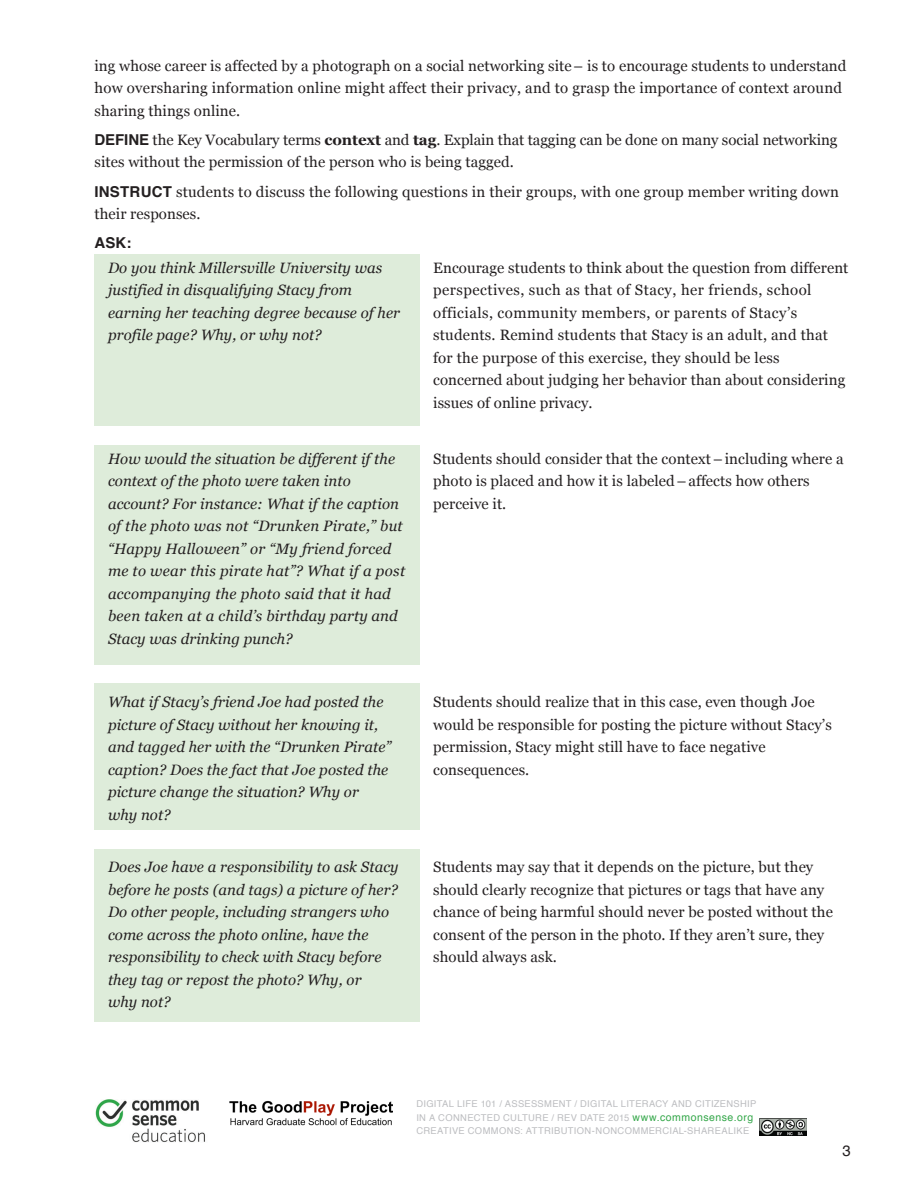
<style>
.page{position:relative;width:918px;height:1188px;background:#fff}
.page>*{position:absolute;margin:0;border:0;box-sizing:border-box;transform-origin:0 0}
.Text{font:15px/22.5px "Georgia";letter-spacing:.005em;color:#231f20}
.Text-2{font:italic 15px/22.5px "Georgia";letter-spacing:.005em;color:#231f20}
.Text-3{font:700 15px "Helvetica";color:#231f20}
.t1{font:15px "Helvetica";color:#231f20}
.t2{font:9.3px/13.5px "Helvetica";letter-spacing:.035em;color:#bcbdc0}
.s1{font-family:"Helvetica";font-weight:700}
.s2{font-weight:700}
.s3{font-size:10.5px;color:#33a749}
</style>
<div class="page">
<img style="left:230px;top:1100px;width:162px;height:26px">
<img style="left:760px;top:1119px;width:47px;height:16px">
<img style="left:95px;top:1099px;width:110px;height:44px">
<div style="left:94px;top:684px;width:325px;height:146px;background:#deecda"></div>
<div style="left:94px;top:254px;width:326px;height:172px;background:#deecda"></div>
<div style="left:94px;top:445px;width:326px;height:219px;background:#deecda"></div>
<div style="left:94px;top:849px;width:326px;height:173px;background:#deecda"></div>
<p class="Text" style="left:94px;top:54px;width:754px">ing whose career is affected by a photograph on a social networking site– is to encourage students to understand how oversharing information online might affect their privacy, and to grasp the importance of context around sharing things online.</p>
<p class="Text" style="left:94px;top:128px;width:745px"><span class="s1">DEFINE</span> the Key Vocabulary terms <span class="s2">context</span> and <span class="s2">tag</span>. Explain that tagging can be done on many social networking sites without the permission of the person who is being tagged.</p>
<p class="Text" style="left:94px;top:180px;width:746px"><span class="s1">INSTRUCT</span> students to discuss the following questions in their groups, with one group member writing down their responses.</p>
<p class="Text-3" style="left:94px;top:231px;width:38px">ASK:</p>
<p class="Text-2" style="left:108px;top:256px;width:294px">Do you think Millersville University was justified in disqualifying Stacy from earning her teaching degree because of her profile page? Why, or why not?</p>
<p class="Text" style="left:433px;top:256px;width:417px">Encourage students to think about the question from different perspectives, such as that of Stacy, her friends, school officials, community members, or parents of Stacy’s students. Remind students that Stacy is an adult, and that for the purpose of this exercise, they should be less concerned about judging her behavior than about considering issues of online privacy.</p>
<p class="Text-2" style="left:108px;top:447px;width:299px">How would the situation be different if the context of the photo were taken into account? For instance: What if the caption of the photo was not “Drunken Pirate,” but “Happy Halloween” or “My friend forced me to wear this pirate hat”? What if a post accompanying the photo said that it had been taken at a child’s birthday party and Stacy was drinking punch?</p>
<p class="Text" style="left:433px;top:447px;width:412px">Students should consider that the context–including where a photo is placed and how it is labeled–affects how others perceive it.</p>
<p class="Text-2" style="left:108px;top:690px;width:285px">What if Stacy’s friend Joe had posted the picture of Stacy without her knowing it, and tagged her with the “Drunken Pirate” caption? Does the fact that Joe posted the picture change the situation? Why or why not?</p>
<p class="Text" style="left:433px;top:690px;width:400px">Students should realize that in this case, even though Joe would be responsible for posting the picture without Stacy’s permission, Stacy might still have to face negative consequences.</p>
<p class="Text-2" style="left:108px;top:855px;width:292px">Does Joe have a responsibility to ask Stacy before he posts (and tags) a picture of her?<br>Do other people, including strangers who come across the photo online, have the responsibility to check with Stacy before they tag or repost the photo? Why, or<br>why not?</p>
<p class="Text" style="left:433px;top:855px;width:401px">Students may say that it depends on the picture, but they should clearly recognize that pictures or tags that have any chance of being harmful should never be posted without the consent of the person in the photo. If they aren’t sure, they should always ask.</p>
<p class="t2" style="left:416px;top:1098px;width:342px">DIGITAL LIFE 101 / ASSESSMENT / DIGITAL LITERACY AND CITIZENSHIP<br>IN A CONNECTED CULTURE / REV DATE 2015 <span class="s3">www.commonsense.org</span></p>
<p class="t2" style="left:416px;top:1125px;width:335px">CREATIVE COMMONS: ATTRIBUTION-NONCOMMERCIAL-SHAREALIKE</p>
<p class="t1" style="left:842px;top:1139px;width:10px">3</p>
</div>
